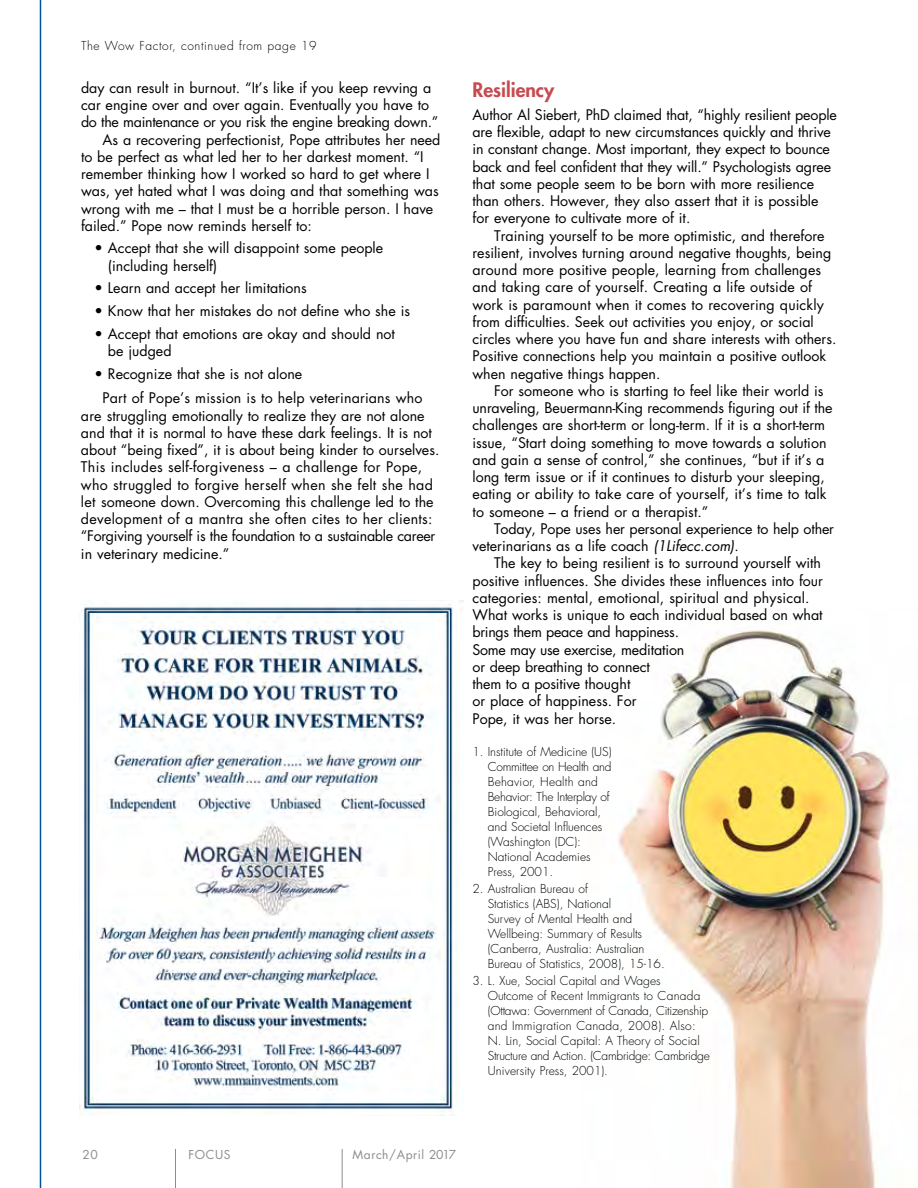
<style>
.page{position:relative;width:918px;height:1188px;background:#fff}
.page>*{position:absolute;margin:0;border:0;box-sizing:border-box;transform-origin:0 0}
.t1{font:800 19.5px "Futura Std";color:#c74a50}
.t2{font:14.25px/17.2px "Futura Std";color:#000}
.t3{font:14.25px "Futura Std";letter-spacing:-.02em;color:#000}
.t4{font:300 12px/15px "Futura Std";color:#000}
.t5{font:300 12px "Futura Std";letter-spacing:.05em;color:#000}
.t6{font:12px "Futura Std";letter-spacing:.05em;color:#8a8c8e}
.s1{font-style:italic}
</style>
<div class="page">
<hr style="left:40px;top:0;width:1px;height:1188px;background:#00539b">
<img style="left:618px;top:630px;width:272px;height:558px">
<img style="left:80px;top:601px;width:383px;height:515px">
<hr style="left:175px;top:1149px;width:1px;height:39px;background:#8a8c8e">
<hr style="left:342px;top:1149px;width:1px;height:39px;background:#8a8c8e">
<p class="t5" style="left:81px;top:39px;width:237px">The Wow Factor, continued from page 19</p>
<p class="t2" style="left:81px;top:79px;width:352px">day can result in burnout. “It’s like if you keep revving a</p>
<p class="t2" style="left:81px;top:96px;width:350px">car engine over and over again. Eventually you have to</p>
<p class="t3" style="left:81px;top:113px;width:359px">do the maintenance or you risk the engine breaking down.”</p>
<p class="t2" style="left:103px;top:131px;width:339px">As a recovering perfectionist, Pope attributes her need</p>
<p class="t2" style="left:81px;top:148px;width:344px">to be perfect as what led her to her darkest moment. “I</p>
<p class="t2" style="left:81px;top:165px;width:350px">remember thinking how I worked so hard to get where I</p>
<p class="t2" style="left:81px;top:183px;width:359px">was, yet hated what I was doing and that something was</p>
<p class="t2" style="left:81px;top:200px;width:354px">wrong with me – that I must be a horrible person. I have</p>
<p class="t2" style="left:81px;top:217px;width:232px">failed.” Pope now reminds herself to:</p>
<p class="t2" style="left:108px;top:240px;width:277px;text-indent:-13px">• Accept that she will disappoint some people (including herself)</p>
<p class="t2" style="left:94px;top:280px;width:214px">• Learn and accept her limitations</p>
<p class="t2" style="left:94px;top:302px;width:317px">• Know that her mistakes do not define who she is</p>
<p class="t2" style="left:108px;top:325px;width:288px;text-indent:-13px">• Accept that emotions are okay and should not be judged</p>
<p class="t2" style="left:103px;top:361px;width:321px;line-height:24.8px;text-indent:-8px">• Recognize that she is not alone<br>Part of Pope’s mission is to help veterinarians who</p>
<p class="t2" style="left:81px;top:407px;width:360px">are struggling emotionally to realize they are not alone and that it is normal to have these dark feelings. It is not about “being fixed”, it is about being kinder to ourselves.<br>This includes self-forgiveness – a challenge for Pope, who struggled to forgive herself when she felt she had let someone down. Overcoming this challenge led to the development of a mantra she often cites to her clients: “Forgiving yourself is the foundation to a sustainable career in veterinary medicine.”</p>
<h1 class="t1" style="left:472px;top:78px;width:83px">Resiliency</h1>
<p class="t2" style="left:472px;top:106px;width:366px">Author Al Siebert, PhD claimed that, “highly resilient people are flexible, adapt to new circumstances quickly and thrive in constant change. Most important, they expect to bounce back and feel confident that they will.” Psychologists agree that some people seem to be born with more resilience than others. However, they also assert that it is possible for everyone to cultivate more of it.</p>
<p class="t2" style="left:472px;top:227px;width:365px;text-indent:22px">Training yourself to be more optimistic, and therefore resilient, involves turning around negative thoughts, being around more positive people, learning from challenges and taking care of yourself. Creating a life outside of work is paramount when it comes to recovering quickly from difficulties. Seek out activities you enjoy, or social circles where you have fun and share interests with others.<br>Positive connections help you maintain a positive outlook when negative things happen.</p>
<p class="t2" style="left:472px;top:382px;width:362px;text-indent:22px">For someone who is starting to feel like their world is unraveling, Beuermann-King recommends figuring out if the challenges are short-term or long-term. If it is a short-term issue, “Start doing something to move towards a solution and gain a sense of control,” she continues, “but if it’s a long term issue or if it continues to disturb your sleeping, eating or ability to take care of yourself, it’s time to talk to someone – a friend or a therapist.”</p>
<p class="t2" style="left:472px;top:520px;width:363px;text-indent:22px">Today, Pope uses her personal experience to help other veterinarians as a life coach <span class="s1">(1Lifecc.com)</span>.</p>
<p class="t2" style="left:472px;top:555px;width:352px;text-indent:22px">The key to being resilient is to surround yourself with positive influences. She divides these influences into four categories: mental, emotional, spiritual and physical.<br>What works is unique to each individual based on what brings them peace and happiness.<br>Some may use exercise, meditation<br>or deep breathing to connect<br>them to a positive thought<br>or place of happiness. For<br>Pope, it was her horse.</p>
<p class="t4" style="left:488px;top:744px;width:125px;text-indent:-15px">1. Institute of Medicine (US)<br>Committee on Health and<br>Behavior, Health and<br>Behavior: The Interplay of<br>Biological, Behavioral, and Societal Influences (Washington (DC):<br>National Academies<br>Press, 2001.</p>
<p class="t4" style="left:488px;top:881px;width:179px;text-indent:-15px">2. Australian Bureau of<br>Statistics (ABS), National<br>Survey of Mental Health and<br>Wellbeing: Summary of Results (Canberra, Australia: Australian<br>Bureau of Statistics, 2008), 15-16.</p>
<p class="t4" style="left:488px;top:974px;width:224px;text-indent:-15px">3. L. Xue, Social Capital and Wages<br>Outcome of Recent Immigrants to Canada (Ottawa: Government of Canada, Citizenship and Immigration Canada, 2008). Also:<br>N. Lin, Social Capital: A Theory of Social Structure and Action. (Cambridge: Cambridge University Press, 2001).</p>
<p class="t6" style="left:82px;top:1147px;width:17px">20</p>
<p class="t6" style="left:189px;top:1147px;width:44px">FOCUS</p>
<p class="t6" style="left:353px;top:1147px;width:105px">March/April 2017</p>
</div>
